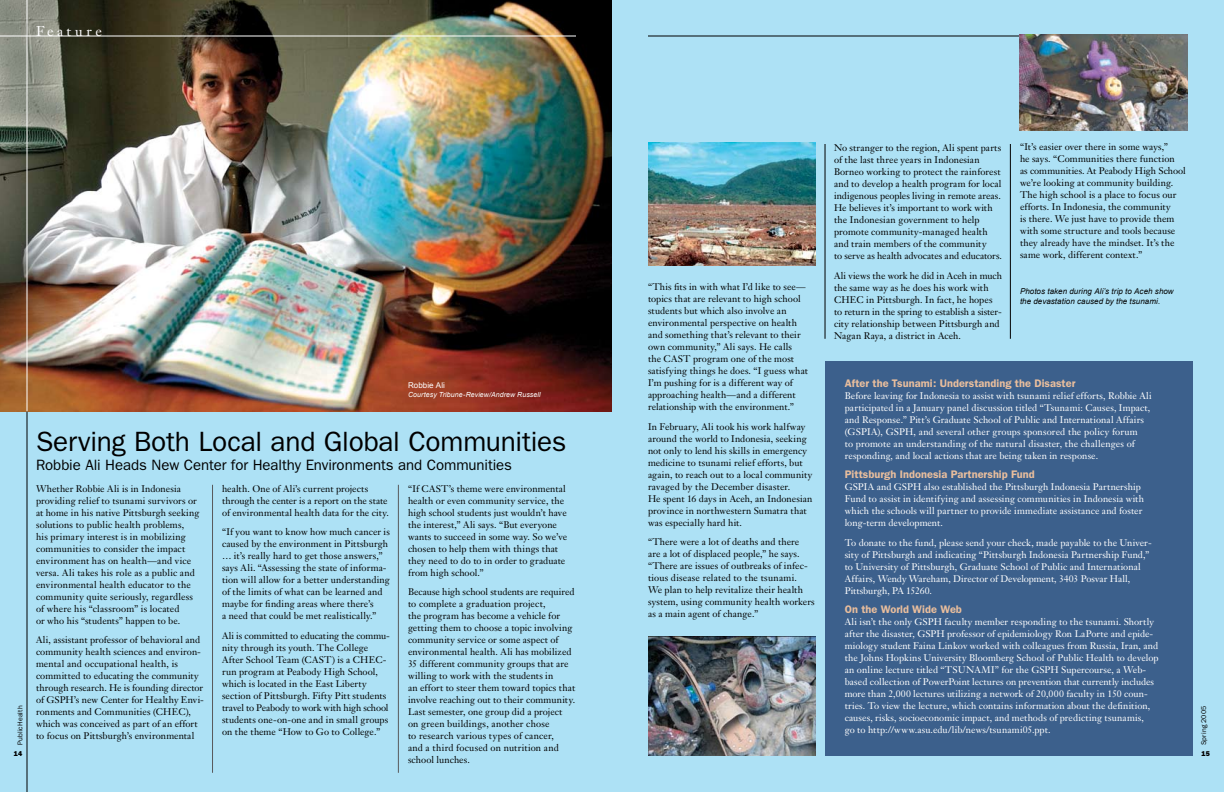
<style>
.page{position:relative;width:1224px;height:792px;background:#ade1f5}
.page>*{position:absolute;margin:0;border:0;box-sizing:border-box;transform-origin:0 0}
.t1{font:28px "Franklin Gothic";letter-spacing:-.01em;color:#000}
.t2{font:15px "Franklin Gothic";letter-spacing:-.005em;color:#000}
.t3{font:14px "Janson Text";letter-spacing:.245em;color:#fff}
.t4{font:600 11px "Franklin Gothic";letter-spacing:.005em;color:#e9be9d}
.t5{font:9.5px/12px "Janson Text";letter-spacing:.005em;color:#000}
.t6{font:9.5px/12px "Janson Text";letter-spacing:.005em;color:#fff}
.t7{font:italic 8px/9.6px "Arial";letter-spacing:.01em;color:#000}
.t8{font:8px "Arial";letter-spacing:.01em;color:#fff}
.t9{font:italic 7px "Arial";letter-spacing:.015em;color:#fff}
.t10{font:7px "Franklin Gothic";letter-spacing:.02em;color:#000}
.t11{font:800 7px "Franklin Gothic";color:#000}
</style>
<div class="page">
<img style="left:0;top:0;width:612px;height:411px">
<hr style="left:0;top:36px;width:576px;height:1px;background:#fff">
<hr style="left:27px;top:411px;width:1px;height:381px;background:#000">
<hr style="left:212px;top:485px;width:1px;height:288px;background:#58595b">
<hr style="left:398px;top:485px;width:1px;height:288px;background:#58595b">
<hr style="left:648px;top:36px;width:540px;height:1px;background:#000">
<div style="left:825px;top:362px;width:368px;height:394px;background:#3c608c"></div>
<hr style="left:1010px;top:144px;width:1px;height:195px;background:#000">
<hr style="left:825px;top:144px;width:1px;height:195px;background:#000">
<img style="left:648px;top:143px;width:168px;height:123px">
<img style="left:648px;top:637px;width:168px;height:119px">
<img style="left:1019px;top:35px;width:168px;height:95px">
<hr style="left:27px;top:0;width:1px;height:411px;background:#fff">
<h3 class="t3" style="left:36px;top:22px;width:67px">Feature</h3>
<p class="t5" style="left:1020px;top:141px;width:167px">“It’s easier over there in some ways,”<br>he says. “Communities there function<br>as communities. At Peabody High School we’re looking at community building.<br>The high school is a place to focus our efforts. In Indonesia, the community<br>is there. We just have to provide them with some structure and tools because they already have the mindset. It’s the same work, different context.”</p>
<p class="t7" style="left:1020px;top:287px;width:155px">Photos taken during Ali’s trip to Aceh show the devastation caused by the tsunami.</p>
<p class="t5" style="left:834px;top:142px;width:169px">No stranger to the region, Ali spent parts of the last three years in Indonesian Borneo working to protect the rainforest and to develop a health program for local indigenous peoples living in remote areas.<br>He believes it’s important to work with the Indonesian government to help promote community-managed health and train members of the community<br>to serve as health advocates and educators.</p>
<p class="t5" style="left:834px;top:269px;width:170px">Ali views the work he did in Aceh in much the same way as he does his work with CHEC in Pittsburgh. In fact, he hopes to return in the spring to establish a sister&shy;city relationship between Pittsburgh and Nagan Raya, a district in Aceh.</p>
<p class="t4" style="left:845px;top:377px;width:232px">After the Tsunami: Understanding the Disaster</p>
<p class="t6" style="left:845px;top:390px;width:309px">Before leaving for Indonesia to assist with tsunami relief efforts, Robbie Ali participated in a January panel discussion titled “Tsunami: Causes, Impact, and Response.” Pitt’s Graduate School of Public and International Affairs (GSPIA), GSPH, and several other groups sponsored the policy forum<br>to promote an understanding of the natural disaster, the challenges of responding, and local actions that are being taken in response.</p>
<p class="t4" style="left:845px;top:468px;width:192px">Pittsburgh Indonesia Partnership Fund</p>
<p class="t6" style="left:845px;top:481px;width:301px">GSPIA and GSPH also established the Pittsburgh Indonesia Partnership Fund to assist in identifying and assessing communities in Indonesia with which the schools will partner to provide immediate assistance and foster long-term development.</p>
<p class="t6" style="left:845px;top:536px;width:309px">To donate to the fund, please send your check, made payable to the Univer&shy;sity of Pittsburgh and indicating “Pittsburgh Indonesia Partnership Fund,” to University of Pittsburgh, Graduate School of Public and International Affairs, Wendy Wareham, Director of Development, 3403 Posvar Hall, Pittsburgh, PA 15260.</p>
<p class="t4" style="left:845px;top:602px;width:119px">On the World Wide Web</p>
<p class="t6" style="left:845px;top:615px;width:315px">Ali isn’t the only GSPH faculty member responding to the tsunami. Shortly after the disaster, GSPH professor of epidemiology Ron LaPorte and epide&shy;miology student Faina Linkov worked with colleagues from Russia, Iran, and the Johns Hopkins University Bloomberg School of Public Health to develop an online lecture titled “TSUNAMI” for the GSPH Supercourse, a Web&shy;based collection of PowerPoint lectures on prevention that currently includes more than 2,000 lectures utilizing a network of 20,000 faculty in 150 coun&shy;tries. To view the lecture, which contains information about the definition, causes, risks, socioeconomic impact, and methods of predicting tsunamis,<br>go to http://www.asu.edu/lib/news/tsunami05.ppt.</p>
<p class="t5" style="left:648px;top:281px;width:161px">“This fits in with what I’d like to see— topics that are relevant to high school students but which also involve an environmental perspective on health and something that’s relevant to their own community,” Ali says. He calls<br>the CAST program one of the most satisfying things he does. “I guess what I’m pushing for is a different way of approaching health—and a different relationship with the environment.”</p>
<p class="t5" style="left:648px;top:420px;width:166px">In February, Ali took his work halfway around the world to Indonesia, seeking not only to lend his skills in emergency medicine to tsunami relief efforts, but again, to reach out to a local community ravaged by the December disaster.<br>He spent 16 days in Aceh, an Indonesian province in northwestern Sumatra that was especially hard hit.</p>
<p class="t5" style="left:648px;top:535px;width:168px">“There were a lot of deaths and there<br>are a lot of displaced people,” he says. “There are issues of outbreaks of infec&shy;tious disease related to the tsunami.<br>We plan to help revitalize their health system, using community health workers as a main agent of change.”</p>
<p class="t8" style="left:408px;top:381px;width:39px">Robbie Ali</p>
<p class="t9" style="left:408px;top:390px;width:134px">Courtesy Tribune-Review/Andrew Russell</p>
<h1 class="t1" style="left:36px;top:425px;width:532px">Serving Both Local and Global Communities</h1>
<h2 class="t2" style="left:36px;top:456px;width:478px">Robbie Ali Heads New Center for Healthy Environments and Communities</h2>
<p class="t5" style="left:36px;top:483px;width:165px">Whether Robbie Ali is in Indonesia providing relief to tsunami survivors or at home in his native Pittsburgh seeking solutions to public health problems,<br>his primary interest is in mobilizing communities to consider the impact environment has on health—and vice versa. Ali takes his role as a public and environmental health educator to the community quite seriously, regardless of where his “classroom” is located<br>or who his “students” happen to be.</p>
<p class="t5" style="left:36px;top:634px;width:169px">Ali, assistant professor of behavioral and community health sciences and environ&shy;mental and occupational health, is committed to educating the community through research. He is founding director of GSPH’s new Center for Healthy Envi&shy;ronments and Communities (CHEC), which was conceived as part of an effort to focus on Pittsburgh’s environmental</p>
<p class="t5" style="left:222px;top:483px;width:168px">health. One of Ali’s current projects through the center is a report on the state of environmental health data for the city.</p>
<p class="t5" style="left:222px;top:526px;width:169px">“If you want to know how much cancer is caused by the environment in Pittsburgh … it’s really hard to get those answers,” says Ali. “Assessing the state of informa&shy;tion will allow for a better understanding of the limits of what can be learned and maybe for finding areas where there’s<br>a need that could be met realistically.”</p>
<p class="t5" style="left:222px;top:629px;width:169px">Ali is committed to educating the commu&shy;nity through its youth. The College After School Team (CAST) is a CHEC&shy;run program at Peabody High School, which is located in the East Liberty section of Pittsburgh. Fifty Pitt students travel to Peabody to work with high school students one-on-one and in small groups on the theme “How to Go to College.”</p>
<p class="t5" style="left:408px;top:483px;width:161px">“If CAST’s theme were environmental health or even community service, the high school students just wouldn’t have the interest,” Ali says. “But everyone wants to succeed in some way. So we’ve chosen to help them with things that they need to do to in order to graduate from high school.”</p>
<p class="t5" style="left:408px;top:586px;width:169px">Because high school students are required to complete a graduation project,<br>the program has become a vehicle for getting them to choose a topic involving community service or some aspect of environmental health. Ali has mobilized 35 different community groups that are willing to work with the students in<br>an effort to steer them toward topics that involve reaching out to their community.<br>Last semester, one group did a project on green buildings, another chose<br>to research various types of cancer,<br>and a third focused on nutrition and school lunches.</p>
<p class="t10" style="left:1200px;top:745px;width:41px;rotate:-90deg">Spring 2005</p>
<p class="t10" style="left:16px;top:745px;width:41px;rotate:-90deg">PublicHealth</p>
<p class="t11" style="left:14px;top:750px;width:6px">14</p>
<p class="t11" style="left:1202px;top:749px;width:6px">15</p>
</div>
